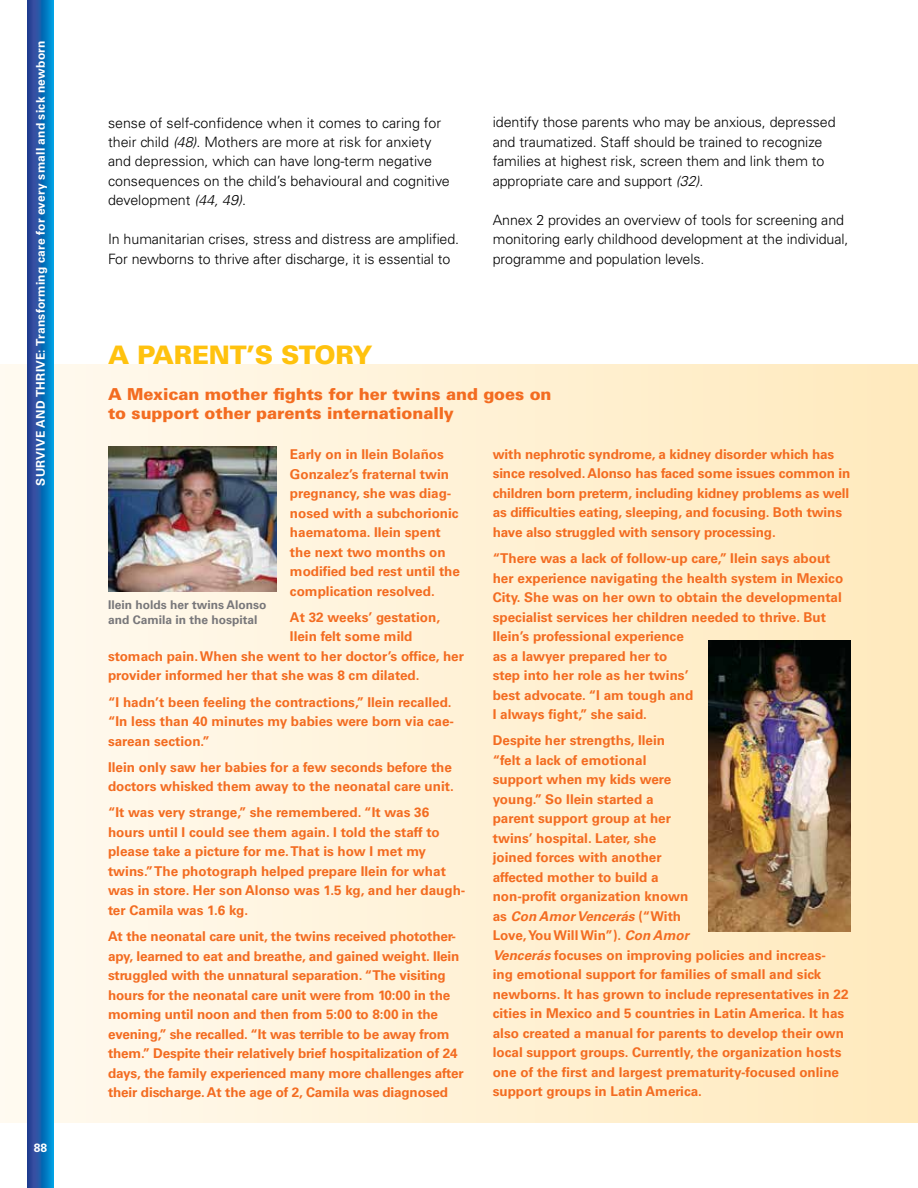
<style>
.page{position:relative;width:918px;height:1188px;background:#fff}
.page>*{position:absolute;margin:0;border:0;box-sizing:border-box;transform-origin:0 0}
.t1{font:900 25.5px "Univers LT Std";letter-spacing:-.01em;color:#ffc20e}
.t2{font:900 16.5px/19.5px "Univers LT Std";letter-spacing:-.005em;color:#f36c21}
.t3{font:300 14.25px/19.5px "Univers LT Std";letter-spacing:-.005em;color:#000}
.t4{font:700 13.5px/19.5px "Univers LT Std";color:#f36c21}
.t5{font:700 12px "Univers LT Std";letter-spacing:.02em;color:#fff}
.t6{font:700 12px/14.4px "Univers LT Std";color:#78777a}
.s1{font-style:italic}
</style>
<div class="page">
<div style="left:0;top:364px;width:918px;height:758px;background:linear-gradient(to right,#fffaf1,#fee9bc)"></div>
<img style="left:108px;top:447px;width:168px;height:145px">
<img style="left:708px;top:641px;width:142px;height:290px">
<svg style="left:27px;top:0;width:27px;height:1188px;background:#1666b2"></svg>
<p class="t5" style="left:34px;top:486px;width:447px;rotate:-90deg">SURVIVE AND THRIVE: Transforming care for every small and sick newborn</p>
<p class="t5" style="left:34px;top:1141px;width:15px">88</p>
<p class="t3" style="left:108px;top:113px;width:343px">sense of self-confidence when it comes to caring for their child <span class="s1">(48)</span>. Mothers are more at risk for anxiety and depression, which can have long-term negative consequences on the child’s behavioural and cognitive development <span class="s1">(44, 49)</span>.</p>
<p class="t3" style="left:108px;top:230px;width:353px">In humanitarian crises, stress and distress are amplified.<br>For newborns to thrive after discharge, it is essential to</p>
<p class="t3" style="left:493px;top:113px;width:344px">identify those parents who may be anxious, depressed and traumatized. Staff should be trained to recognize families at highest risk, screen them and link them to appropriate care and support <span class="s1">(32)</span>.</p>
<p class="t3" style="left:493px;top:210px;width:357px">Annex 2 provides an overview of tools for screening and monitoring early childhood development at the individual, programme and population levels.</p>
<h1 class="t1" style="left:108px;top:339px;width:266px">A PARENT’S STORY</h1>
<p class="t2" style="left:108px;top:384px;width:445px">A Mexican mother fights for her twins and goes on to support other parents internationally</p>
<p class="t4" style="left:290px;top:445px;width:172px">Early on in Ilein Bolaños<br>Gonzalez’s fraternal twin pregnancy, she was diag&shy;nosed with a subchorionic haematoma. Ilein spent the next two months on modified bed rest until the complication resolved.</p>
<p class="t4" style="left:290px;top:607px;width:152px">At 32 weeks’ gestation,</p>
<p class="t4" style="left:290px;top:627px;width:124px">Ilein felt some mild</p>
<p class="t4" style="left:108px;top:646px;width:358px">stomach pain. When she went to her doctor’s office, her</p>
<p class="t4" style="left:108px;top:666px;width:313px">provider informed her that she was 8 cm dilated.</p>
<p class="t4" style="left:108px;top:692px;width:348px">“I hadn’t been feeling the contractions,” Ilein recalled. “In less than 40 minutes my babies were born via cae&shy;sarean section.”</p>
<p class="t4" style="left:108px;top:757px;width:347px">Ilein only saw her babies for a few seconds before the doctors whisked them away to the neonatal care unit.</p>
<p class="t4" style="left:108px;top:803px;width:359px">“It was very strange,” she remembered. “It was 36 hours until I could see them again. I told the staff to please take a picture for me. That is how I met my twins.” The photograph helped prepare Ilein for what was in store. Her son Alonso was 1.5 kg, and her daugh&shy;ter Camila was 1.6 kg.</p>
<p class="t4" style="left:108px;top:927px;width:357px">At the neonatal care unit, the twins received photother&shy;apy, learned to eat and breathe, and gained weight. IIein struggled with the unnatural separation. “The visiting hours for the neonatal care unit were from 10:00 in the morning until noon and then from 5:00 to 8:00 in the evening,” she recalled. “It was terrible to be away from them.” Despite their relatively brief hospitalization of 24 days, the family experienced many more challenges after their discharge. At the age of 2, Camila was diagnosed</p>
<p class="t4" style="left:493px;top:445px;width:359px">with nephrotic syndrome, a kidney disorder which has since resolved. Alonso has faced some issues common in children born preterm, including kidney problems as well as difficulties eating, sleeping, and focusing. Both twins have also struggled with sensory processing.</p>
<p class="t4" style="left:493px;top:549px;width:352px">“There was a lack of follow-up care,” Ilein says about her experience navigating the health system in Mexico City. She was on her own to obtain the developmental specialist services her children needed to thrive. But Ilein’s professional experience<br>as a lawyer prepared her to<br>step into her role as her twins’<br>best advocate. “I am tough and<br>I always fight,” she said.</p>
<p class="t4" style="left:493px;top:731px;width:357px">Despite her strengths, Ilein<br>“felt a lack of emotional<br>support when my kids were<br>young.” So Ilein started a<br>parent support group at her<br>twins’ hospital. Later, she<br>joined forces with another<br>affected mother to build a<br>non-profit organization known<br>as <span class="s1">Con Amor Vencerás</span> (“With<br>Love, You Will Win”). <span class="s1">Con Amor<br>Vencerás</span> focuses on improving policies and increas&shy;ing emotional support for families of small and sick newborns. It has grown to include representatives in 22 cities in Mexico and 5 countries in Latin America. It has also created a manual for parents to develop their own local support groups. Currently, the organization hosts one of the first and largest prematurity-focused online support groups in Latin America.</p>
<p class="t6" style="left:108px;top:598px;width:160px">Ilein holds her twins Alonso and Camila in the hospital</p>
</div>
